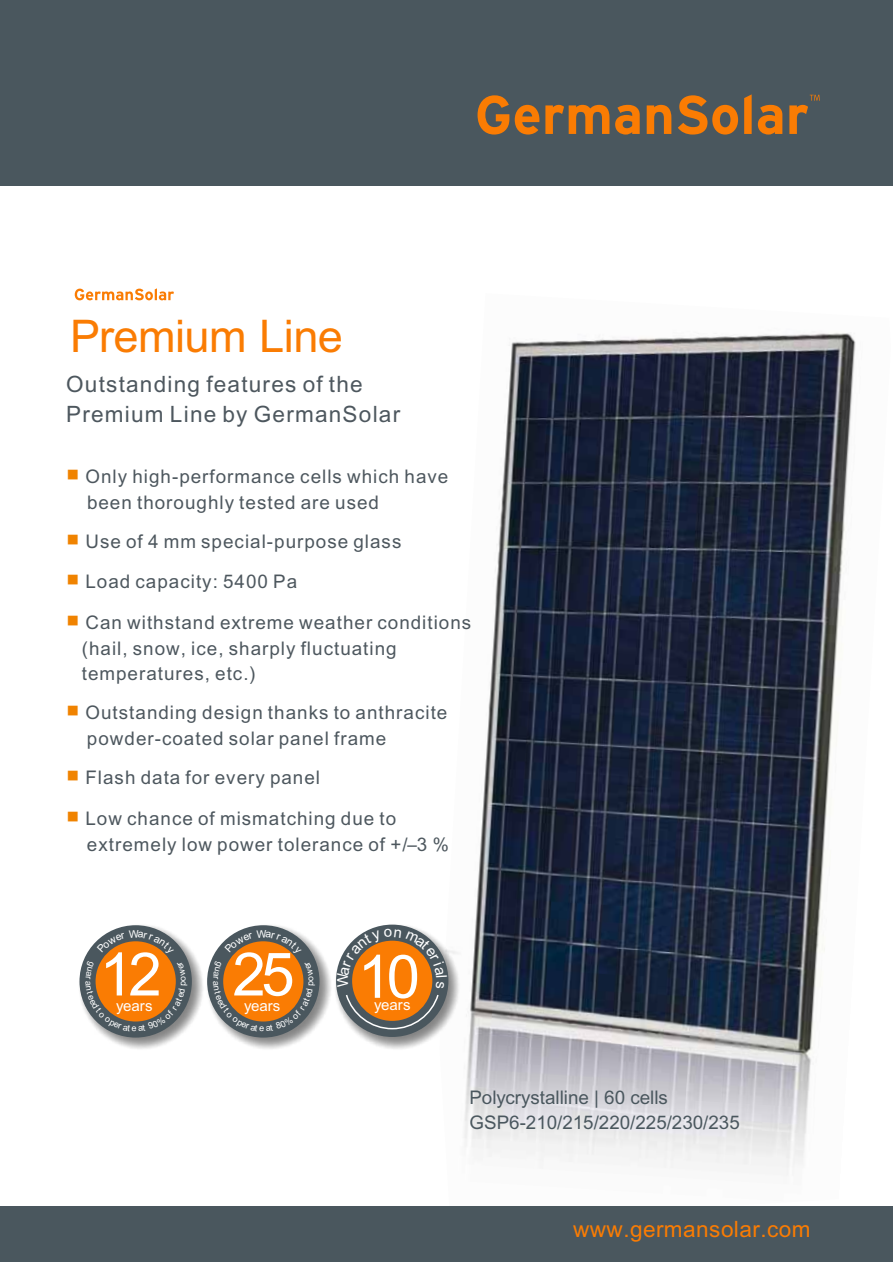
<style>
.page{position:relative;width:893px;height:1262px;background:#fff}
.page>*{position:absolute;margin:0;border:0;box-sizing:border-box;transform-origin:0 0}
.t1{font:60px "Arial Unicode MS";color:#fff}
.t2{font:45px "Arial Unicode MS";letter-spacing:-.01em;color:#fa7c03}
.t3{font:22.5px/30.2px "Arial Unicode MS";letter-spacing:.055em;color:#4d575e}
.t4{font:22.5px "Arial Unicode MS";letter-spacing:.02em;color:#fa7c03}
.t5{font:22.5px/40.2px "Arial Unicode MS";color:#f08300;text-align:justify}
.t6{font:18.75px/40.2px "Arial Unicode MS";letter-spacing:.055em;color:#4d575e}
.t7{font:18.75px/25.5px "Arial Unicode MS";color:#4a575e}
.t8{font:15px "Arial Unicode MS";color:#fff}
</style>
<div class="page">
<img style="left:464px;top:332px;width:392px;height:844px">
<div style="left:0;top:0;width:893px;height:186px;background:#4a575e"></div>
<svg style="left:477px;top:95px;width:62px;height:40px"></svg>
<svg style="left:545px;top:105px;width:64px;height:29px"></svg>
<svg style="left:615px;top:105px;width:24px;height:30px"></svg>
<svg style="left:646px;top:105px;width:25px;height:29px"></svg>
<svg style="left:678px;top:95px;width:60px;height:40px"></svg>
<svg style="left:744px;top:94px;width:7px;height:40px"></svg>
<svg style="left:757px;top:105px;width:25px;height:30px"></svg>
<svg style="left:789px;top:95px;width:30px;height:39px"></svg>
<div style="left:0;top:1206px;width:893px;height:56px;background:#4a575e"></div>
<svg style="left:79px;top:925px;width:380px;height:124px"></svg>
<div style="left:79px;top:925px;width:113px;height:112px;background:#4a575e;border-radius:50%"></div>
<div style="left:207px;top:925px;width:112px;height:112px;background:#4a575e;border-radius:50%"></div>
<svg style="left:75px;top:288px;width:99px;height:12px"></svg>
<div style="left:336px;top:924px;width:112px;height:113px;background:#4a575e;border-radius:50%"></div>
<svg style="left:86px;top:929px;width:101px;height:102px"></svg>
<svg style="left:213px;top:929px;width:102px;height:102px"></svg>
<svg style="left:337px;top:928px;width:110px;height:102px"></svg>
<h2 class="t2" style="left:70px;top:319px;width:274px">Premium Line</h2>
<p class="t3" style="left:66px;top:371px;width:335px">Outstanding features of the<br>Premium Line by GermanSolar</p>
<p class="t6" style="left:85px;top:465px;width:364px;line-height:26.1px">Only high-performance cells which have been thoroughly tested are used</p>
<p class="t6" style="left:85px;top:523px;width:387px">Use of 4 mm special-purpose glass<br>Load capacity: 5400 Pa<br>Can withstand extreme weather conditions</p>
<p class="t6" style="left:82px;top:637px;width:316px;line-height:25px">(hail, snow, ice, sharply fluctuating temperatures, etc.)</p>
<p class="t6" style="left:85px;top:701px;width:363px;line-height:26.1px">Outstanding design thanks to anthracite powder-coated solar panel frame</p>
<p class="t6" style="left:85px;top:759px;width:312px">Flash data for every panel<br>Low chance of mismatching due to</p>
<p class="t6" style="left:87px;top:825px;width:364px">extremely low power tolerance of +/–3 %</p>
<p class="t5" style="left:66px;top:457px;width:15px">■</p>
<p class="t5" style="left:66px;top:522px;width:15px">■ ■ ■</p>
<p class="t5" style="left:66px;top:693px;width:15px">■</p>
<p class="t5" style="left:66px;top:758px;width:15px">■ ■</p>
<h1 class="t1" style="left:99px;top:951px;width:64px">12</h1>
<p class="t8" style="left:116px;top:1000px;width:38px">years</p>
<h1 class="t1" style="left:232px;top:951px;width:64px">25</h1>
<p class="t8" style="left:244px;top:1000px;width:38px">years</p>
<h1 class="t1" style="left:357px;top:954px;width:64px">10</h1>
<p class="t8" style="left:374px;top:999px;width:38px">years</p>
<p class="t7" style="left:469px;top:1085px;width:272px">Polycrystalline | 60 cells<br>GSP6-210/215/220/225/230/235</p>
<p class="t4" style="left:573px;top:1220px;width:239px">www.germansolar.com</p>
</div>
